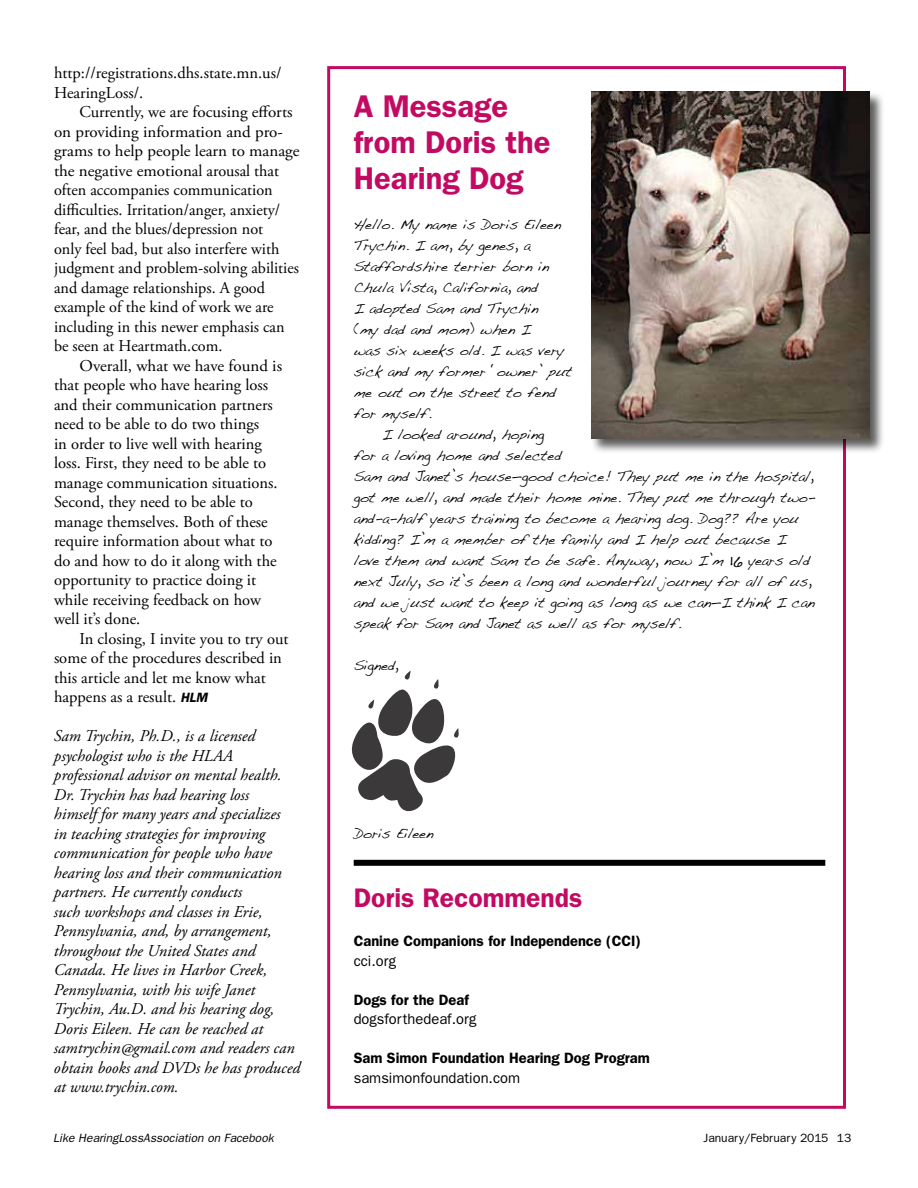
<style>
.page{position:relative;width:918px;height:1188px;background:#fff}
.page>*{position:absolute;margin:0;border:0;box-sizing:border-box;transform-origin:0 0}
.t1{font:600 31.5px/36px "Franklin Gothic";color:#c30a63}
.t2{font:600 27px "Franklin Gothic";color:#c30a63}
.t3{font:16.5px/19.5px "Adobe Garamond Pro";color:#000}
.t4{font:italic 16.5px/19.5px "Adobe Garamond Pro";color:#000}
.t5{font:600 15px "Franklin Gothic";color:#000}
.t6{font:15px "Franklin Gothic";color:#000}
.t7{font:14.25px "Handwriting Dakota";color:#000}
.t8{font:italic 12px "Franklin Gothic";color:#000}
.t9{font:12px "Franklin Gothic";color:#000}
.s1{font-family:"Franklin Gothic";font-weight:600;font-style:italic;font-size:13.5px}
.s2{font-size:18px}
</style>
<div class="page">
<div style="left:327px;top:66px;width:519px;height:1043px;border:3px solid #c30a63"></div>
<div style="left:590px;top:91px;width:295px;height:364px;background:#000;opacity:.65"></div>
<img style="left:591px;top:92px;width:278px;height:347px">
<div style="left:354px;top:860px;width:471px;height:6px;background:#000"></div>
<svg style="left:352px;top:671px;width:107px;height:140px"></svg>
<p class="t3" style="left:54px;top:64px;width:229px">http://registrations.dhs.state.mn.us/<br>HearingLoss/.</p>
<p class="t3" style="left:54px;top:103px;width:247px;text-indent:25px">Currently, we are focusing efforts on providing information and pro&shy;grams to help people learn to manage the negative emotional arousal that often accompanies communication difficulties. Irritation/anger, anxiety/ fear, and the blues/depression not<br>only feel bad, but also interfere with judgment and problem-solving abilities and damage relationships. A good example of the kind of work we are including in this newer emphasis can be seen at Heartmath.com.</p>
<p class="t3" style="left:54px;top:356px;width:230px;text-indent:25px">Overall, what we have found is that people who have hearing loss and their communication partners need to be able to do two things<br>in order to live well with hearing loss. First, they need to be able to manage communication situations.<br>Second, they need to be able to manage themselves. Both of these require information about what to do and how to do it along with the opportunity to practice doing it while receiving feedback on how well it’s done.</p>
<p class="t3" style="left:54px;top:629px;width:236px;text-indent:25px">In closing, I invite you to try out some of the procedures described in this article and let me know what happens as a result. <span class="s1">HLM</span></p>
<p class="t4" style="left:54px;top:727px;width:248px">Sam Trychin, Ph.D., is a licensed psychologist who is the HLAA professional advisor on mental health.<br>Dr. Trychin has had hearing loss<br>himself for many years and specializes<br>in teaching strategies for improving communication for people who have hearing loss and their communication partners. He currently conducts<br>such workshops and classes in Erie, Pennsylvania, and, by arrangement, throughout the United States and Canada. He lives in Harbor Creek, Pennsylvania, with his wife Janet Trychin, Au.D. and his hearing dog, Doris Eileen. He can be reached at samtrychin@gmail.com and readers can obtain books and DVDs he has produced at www.trychin.com.</p>
<h1 class="t1" style="left:354px;top:87px;width:198px">A Message from Doris the<br>Hearing Dog</h1>
<p class="t7" style="left:354px;top:216px;width:209px">Hello. My name is Doris Eileen</p>
<p class="t7" style="left:354px;top:237px;width:178px">Trychin. I am, by genes, a</p>
<p class="t7" style="left:354px;top:258px;width:197px">Staffordshire terrier born in</p>
<p class="t7" style="left:354px;top:279px;width:186px">Chula Vista, California, and</p>
<p class="t7" style="left:354px;top:300px;width:186px">I adopted Sam and Trychin</p>
<p class="t7" style="left:354px;top:321px;width:178px">(my dad and mom) when I</p>
<p class="t7" style="left:354px;top:342px;width:212px">was six weeks old. I was very</p>
<p class="t7" style="left:354px;top:363px;width:220px">sick and my former ‘owner’ put</p>
<p class="t7" style="left:354px;top:384px;width:204px">me out on the street to fend</p>
<p class="t7" style="left:354px;top:405px;width:79px">for myself.</p>
<p class="t7" style="left:382px;top:426px;width:164px">I looked around, hoping</p>
<p class="t7" style="left:354px;top:447px;width:209px">for a loving home and selected</p>
<p class="t7" style="left:354px;top:468px;width:461px">Sam and Janet’s house—good choice! They put me in the hospital,</p>
<p class="t7" style="left:354px;top:489px;width:463px">got me well, and made their home mine. They put me through two-</p>
<p class="t7" style="left:354px;top:510px;width:447px">and-a-half years training to become a hearing dog. Dog?? Are you</p>
<p class="t7" style="left:354px;top:531px;width:434px">kidding? I’m a member of the family and I help out because I</p>
<p class="t7" style="left:354px;top:552px;width:458px">love them and want Sam to be safe. Anyway, now I’m <span class="s2">16</span> years old</p>
<p class="t7" style="left:354px;top:573px;width:459px">next July, so it’s been a long and wonderful journey for all of us,</p>
<p class="t7" style="left:354px;top:594px;width:462px">and we just want to keep it going as long as we can—I think I can</p>
<p class="t7" style="left:354px;top:615px;width:329px">speak for Sam and Janet as well as for myself.</p>
<p class="t7" style="left:354px;top:657px;width:46px">Signed,</p>
<p class="t7" style="left:354px;top:825px;width:81px">Doris Eileen</p>
<h2 class="t2" style="left:354px;top:882px;width:230px">Doris Recommends</h2>
<p class="t5" style="left:354px;top:932px;width:289px">Canine Companions for Independence (CCI)</p>
<p class="t6" style="left:354px;top:952px;width:44px">cci.org</p>
<p class="t5" style="left:354px;top:991px;width:117px">Dogs for the Deaf</p>
<p class="t6" style="left:354px;top:1011px;width:124px">dogsforthedeaf.org</p>
<p class="t5" style="left:354px;top:1049px;width:298px">Sam Simon Foundation Hearing Dog Program</p>
<p class="t6" style="left:354px;top:1069px;width:168px">samsimonfoundation.com</p>
<p class="t8" style="left:53px;top:1131px;width:222px">Like HearingLossAssociation on Facebook</p>
<p class="t9" style="left:704px;top:1131px;width:149px">January/February 2015 13</p>
</div>
